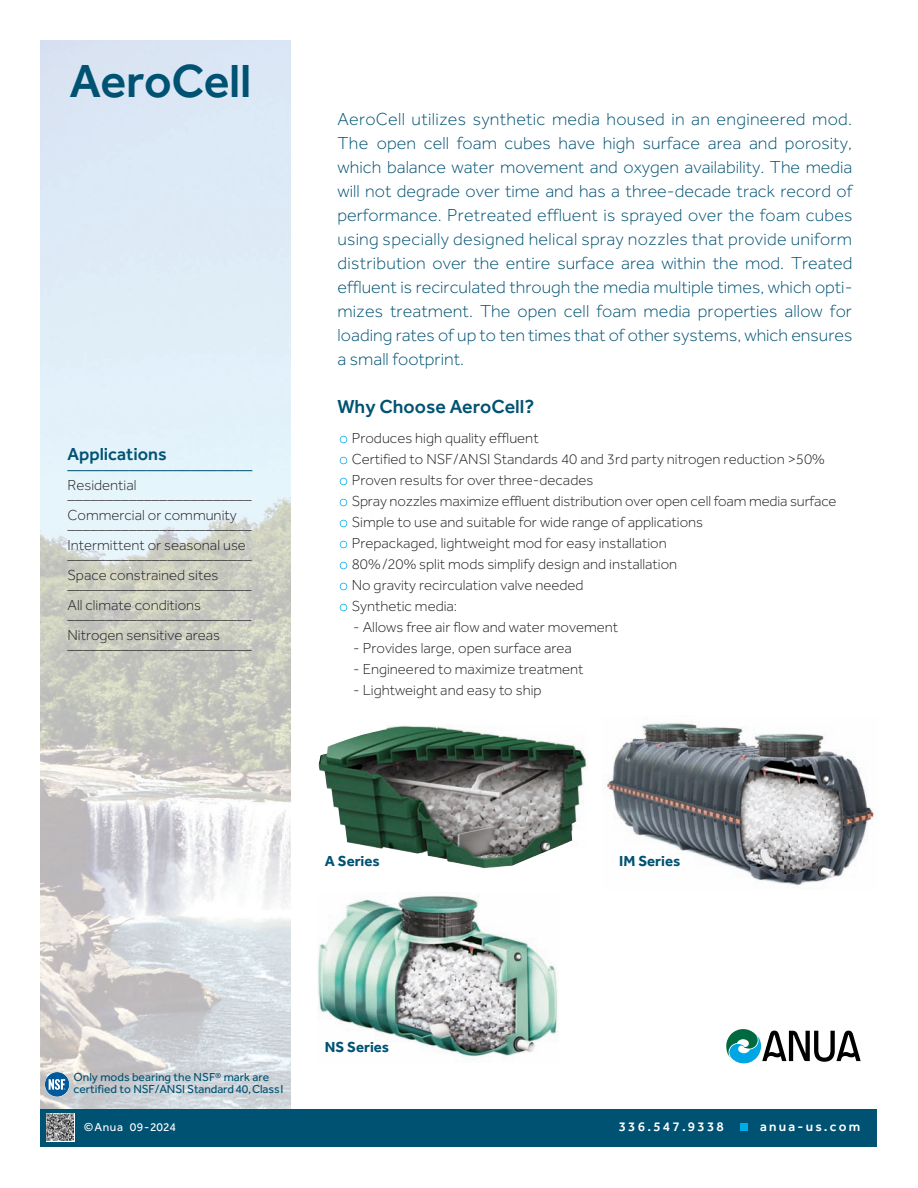
<style>
.page{position:relative;width:918px;height:1188px;background:#fff}
.page>*{position:absolute;margin:0;border:0;box-sizing:border-box;transform-origin:0 0}
.t1{font:500 48px "Effra";letter-spacing:-.005em;color:#005273}
.t2{font:500 19.5px "Effra";color:#005273}
.t3{font:300 18px/24px "Effra";color:#005273;text-align:justify}
.t4{font:500 18px "Effra";color:#005273}
.t5{font:300 15px/21px "Effra";color:#231f20}
.t6{font:700 15px "Effra";color:#005273}
.t7{font:500 13.5px "Effra";letter-spacing:.165em;color:#fff}
.t8{font:12px/12px "Effra";color:#005273}
.t9{font:12px "Effra";letter-spacing:.055em;color:#fff}
</style>
<div class="page">
<img style="left:40px;top:40px;width:250px;height:1069px">
<div style="left:340px;top:436px;width:7px;height:7px;border:2px solid #00abe7;border-radius:50%"></div>
<div style="left:340px;top:457px;width:7px;height:7px;border:2px solid #00abe7;border-radius:50%"></div>
<div style="left:340px;top:478px;width:7px;height:7px;border:2px solid #00abe7;border-radius:50%"></div>
<div style="left:340px;top:499px;width:7px;height:7px;border:2px solid #00abe7;border-radius:50%"></div>
<div style="left:340px;top:520px;width:7px;height:7px;border:2px solid #00abe7;border-radius:50%"></div>
<div style="left:340px;top:541px;width:7px;height:7px;border:2px solid #00abe7;border-radius:50%"></div>
<div style="left:340px;top:604px;width:7px;height:7px;border:2px solid #00abe7;border-radius:50%"></div>
<div style="left:340px;top:562px;width:7px;height:7px;border:2px solid #00abe7;border-radius:50%"></div>
<div style="left:340px;top:583px;width:7px;height:7px;border:2px solid #00abe7;border-radius:50%"></div>
<div style="left:40px;top:1109px;width:838px;height:38px;background:#005273"></div>
<div style="left:740px;top:1123px;width:8px;height:8px;background:#00abe7"></div>
<div style="left:46px;top:1113px;width:29px;height:28px;background:#fff"></div>
<img style="left:46px;top:1113px;width:28px;height:28px">
<svg style="left:726px;top:1029px;width:135px;height:35px"></svg>
<svg style="left:45px;top:1072px;width:24px;height:25px"></svg>
<img style="left:606px;top:722px;width:268px;height:164px">
<img style="left:318px;top:725px;width:270px;height:144px">
<img style="left:318px;top:895px;width:240px;height:164px">
<h1 class="t1" style="left:70px;top:52px;width:183px">AeroCell</h1>
<p class="t4" style="left:68px;top:443px;width:101px">Applications</p>
<p class="t4" style="left:68px;top:452px;width:187px">_____________________</p>
<p class="t5" style="left:68px;top:474px;width:71px">Residential</p>
<p class="t5" style="left:68px;top:483px;width:186px">________________________<br>Commercial or community</p>
<p class="t5" style="left:68px;top:513px;width:186px">________________________<br>Intermittent or seasonal use</p>
<p class="t5" style="left:68px;top:543px;width:186px">________________________<br>Space constrained sites</p>
<p class="t5" style="left:68px;top:573px;width:186px">________________________<br>All climate conditions</p>
<p class="t5" style="left:68px;top:603px;width:186px">________________________<br>Nitrogen sensitive areas</p>
<p class="t5" style="left:68px;top:633px;width:186px">________________________</p>
<p class="t3" style="left:338px;top:107px;width:517px">AeroCell utilizes synthetic media housed in an engineered mod.<br>The open cell foam cubes have high surface area and porosity, which balance water movement and oxygen availability. The media will not degrade over time and has a three-decade track record of performance. Pretreated effluent is sprayed over the foam cubes using specially designed helical spray nozzles that provide uniform distribution over the entire surface area within the mod. Treated effluent is recirculated through the media multiple times, which opti&shy;mizes treatment. The open cell foam media properties allow for loading rates of up to ten times that of other systems, which ensures a small footprint.</p>
<h2 class="t2" style="left:338px;top:395px;width:198px">Why Choose AeroCell?</h2>
<p class="t5" style="left:352px;top:428px;width:486px">Produces high quality effluent<br>Certified to NSF/ANSI Standards 40 and 3rd party nitrogen reduction &gt;50% Proven results for over three-decades<br>Spray nozzles maximize effluent distribution over open cell foam media surface Simple to use and suitable for wide range of applications<br>Prepackaged, lightweight mod for easy installation<br>80%/ 20% split mods simplify design and installation<br>No gravity recirculation valve needed<br>Synthetic media:</p>
<p class="t5" style="left:353px;top:617px;width:266px">- Allows free air flow and water movement</p>
<p class="t5" style="left:353px;top:638px;width:220px">- Provides large, open surface area</p>
<p class="t5" style="left:353px;top:659px;width:232px">- Engineered to maximize treatment</p>
<p class="t5" style="left:353px;top:680px;width:190px">- Lightweight and easy to ship</p>
<p class="t6" style="left:325px;top:852px;width:57px">A Series</p>
<p class="t6" style="left:619px;top:851px;width:63px">IM Series</p>
<p class="t8" style="left:74px;top:1071px;width:211px">Only mods bearing the NSF<sup>®</sup> mark are certified to NSF/ANSI Standard 40,ClassI</p>
<p class="t6" style="left:325px;top:1038px;width:66px">NS Series</p>
<p class="t9" style="left:84px;top:1120px;width:94px">©Anua 09-2024</p>
<p class="t7" style="left:619px;top:1118px;width:107px">336.547.9338</p>
<p class="t7" style="left:760px;top:1118px;width:102px">anua-us.com</p>
</div>
